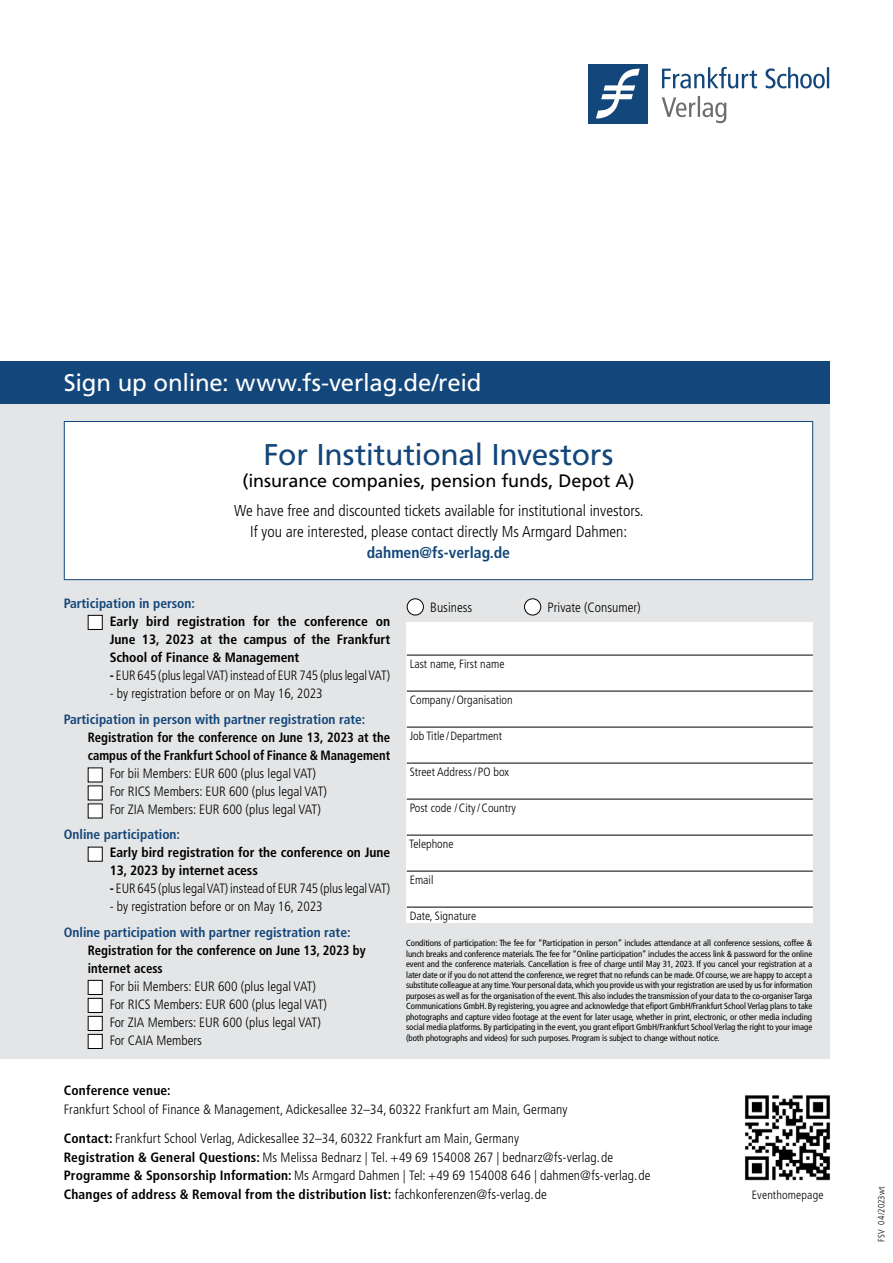
<style>
.page{position:relative;width:893px;height:1263px;background:#fff}
.page>*{position:absolute;margin:0;border:0;box-sizing:border-box;transform-origin:0 0}
.t1{font:30px "Frutiger LT";letter-spacing:-.01em;color:#13467a}
.t2{font:24px "Frutiger LT";letter-spacing:-.01em;color:#fff}
.t3{font:18px "Frutiger LT";letter-spacing:-.005em;color:#000}
.t4{font:300 condensed 15.75px/21px "Frutiger LT";color:#000;text-align:center}
.t5{font:700 condensed 15.75px "Frutiger LT";color:#13467a}
.t6{font:300 condensed 13.5px/18px "Frutiger LT";color:#000}
.t7{font:700 condensed 13.5px/18px "Frutiger LT";color:#000;text-align:justify}
.t8{font:700 condensed 13.5px/18px "Frutiger LT";color:#000;scale:.95 1}
.t9{font:700 condensed 13.5px "Frutiger LT";color:#13467a}
.t10{font:300 condensed 12px "Frutiger LT";color:#000}
.t11{font:300 condensed 9px "Frutiger LT";letter-spacing:.025em;color:#000}
.t12{font:condensed 8.85px/10.5px "Frutiger LT";letter-spacing:-.005em;color:#000;text-align:justify}
.s1{font-weight:700}
</style>
<div class="page">
<div style="left:588px;top:64px;width:60px;height:59px;background:#13467a"></div>
<svg style="left:596px;top:68px;width:44px;height:51px"></svg>
<svg style="left:662px;top:96px;width:64px;height:27px"></svg>
<svg style="left:662px;top:67px;width:167px;height:21px"></svg>
<img style="left:744px;top:1095px;width:87px;height:86px">
<div style="left:0;top:395px;width:829px;height:664px;background:#e4e5e6"></div>
<div style="left:88px;top:615px;width:14px;height:14px;background:#fff"></div>
<div style="left:88px;top:615px;width:15px;height:15px;border:1px solid #000"></div>
<div style="left:88px;top:768px;width:14px;height:14px;background:#fff"></div>
<div style="left:88px;top:767px;width:15px;height:15px;border:1px solid #000"></div>
<div style="left:88px;top:786px;width:14px;height:14px;background:#fff"></div>
<div style="left:88px;top:785px;width:15px;height:15px;border:1px solid #000"></div>
<div style="left:88px;top:804px;width:14px;height:14px;background:#fff"></div>
<div style="left:88px;top:803px;width:15px;height:15px;border:1px solid #000"></div>
<div style="left:88px;top:847px;width:14px;height:14px;background:#fff"></div>
<div style="left:88px;top:847px;width:15px;height:15px;border:1px solid #000"></div>
<div style="left:88px;top:980px;width:14px;height:14px;background:#fff"></div>
<div style="left:88px;top:980px;width:15px;height:15px;border:1px solid #000"></div>
<div style="left:88px;top:998px;width:14px;height:14px;background:#fff"></div>
<div style="left:88px;top:998px;width:15px;height:15px;border:1px solid #000"></div>
<div style="left:88px;top:1016px;width:14px;height:14px;background:#fff"></div>
<div style="left:88px;top:1016px;width:15px;height:15px;border:1px solid #000"></div>
<div style="left:88px;top:1034px;width:14px;height:14px;background:#fff"></div>
<div style="left:88px;top:1034px;width:15px;height:15px;border:1px solid #000"></div>
<div style="left:0;top:361px;width:829px;height:43px;background:#13467a"></div>
<div style="left:64px;top:421px;width:749px;height:159px;background:#fff"></div>
<hr style="left:64px;top:421px;width:749px;height:1px;background:#13467a">
<hr style="left:64px;top:422px;width:1px;height:157px;background:#13467a">
<hr style="left:812px;top:422px;width:1px;height:157px;background:#13467a">
<hr style="left:64px;top:579px;width:749px;height:1px;background:#13467a">
<div style="left:407px;top:622px;width:406px;height:300px;background:#fff"></div>
<hr style="left:407px;top:655px;width:406px;height:1px;background:#000">
<hr style="left:407px;top:691px;width:406px;height:1px;background:#000">
<hr style="left:407px;top:727px;width:406px;height:1px;background:#000">
<hr style="left:407px;top:763px;width:406px;height:1px;background:#000">
<hr style="left:407px;top:799px;width:406px;height:1px;background:#000">
<hr style="left:407px;top:835px;width:406px;height:1px;background:#000">
<hr style="left:407px;top:871px;width:406px;height:1px;background:#000">
<hr style="left:407px;top:907px;width:406px;height:1px;background:#000">
<div style="left:407px;top:599px;width:16px;height:16px;background:#fff;border-radius:50%"></div>
<div style="left:407px;top:598px;width:17px;height:17px;border:1px solid #000;border-radius:50%"></div>
<div style="left:524px;top:599px;width:17px;height:16px;background:#fff;border-radius:50%"></div>
<div style="left:524px;top:598px;width:17px;height:17px;border:1px solid #000;border-radius:50%"></div>
<h2 class="t2" style="left:64px;top:369px;width:419px">Sign up online: www.fs-verlag.de/reid</h2>
<h1 class="t1" style="left:263px;top:437px;width:352px">For Institutional Investors</h1>
<h3 class="t3" style="left:242px;top:470px;width:394px">(insurance companies, pension funds, Depot A)</h3>
<h3 class="t4" style="left:234px;top:501px;width:411px">We have free and discounted tickets available for institutional investors.<br>If you are interested, please contact directly Ms Armgard Dahmen:</h3>
<h3 class="t5" style="left:367px;top:543px;width:145px">dahmen@fs-verlag.de</h3>
<h3 class="t9" style="left:64px;top:595px;width:133px">Participation in person:</h3>
<h3 class="t7" style="left:110px;top:612px;width:282px">Early bird registration for the conference on June 13, 2023 at the campus of the Frankfurt School of Finance &amp; Management</h3>
<h3 class="t6" style="left:110px;top:666px;width:282px"><span class="s1">-</span> EUR 645 (plus legal VAT) instead of EUR 745 (plus legal VAT)</h3>
<h3 class="t6" style="left:110px;top:684px;width:215px">- by registration before or on May 16, 2023</h3>
<h3 class="t9" style="left:64px;top:711px;width:303px">Participation in person with partner registration rate:</h3>
<h3 class="t8" style="left:88px;top:728px;width:320px">Registration for the conference on June 13, 2023 at the campus of the Frankfurt School of Finance &amp; Management</h3>
<h3 class="t6" style="left:110px;top:765px;width:219px">For bii Members: EUR 600 (plus legal VAT)<br>For RICS Members: EUR 600 (plus legal VAT)<br>For ZIA Members: EUR 600 (plus legal VAT)</h3>
<h3 class="t9" style="left:64px;top:827px;width:118px">Online participation:</h3>
<h3 class="t7" style="left:110px;top:844px;width:282px">Early bird registration for the conference on June<br>13, 2023 by internet acess</h3>
<h3 class="t6" style="left:110px;top:880px;width:282px"><span class="s1">-</span> EUR 645 (plus legal VAT) instead of EUR 745 (plus legal VAT)</h3>
<h3 class="t6" style="left:110px;top:898px;width:215px">- by registration before or on May 16, 2023</h3>
<h3 class="t9" style="left:64px;top:924px;width:288px">Online participation with partner registration rate:</h3>
<h3 class="t8" style="left:88px;top:941px;width:294px">Registration for the conference on June 13, 2023 by internet acess</h3>
<h3 class="t6" style="left:110px;top:977px;width:219px">For bii Members: EUR 600 (plus legal VAT)<br>For RICS Members: EUR 600 (plus legal VAT)<br>For ZIA Members: EUR 600 (plus legal VAT)<br>For CAIA Members</h3>
<h3 class="t6" style="left:430px;top:599px;width:44px">Business</h3>
<h3 class="t6" style="left:548px;top:599px;width:95px">Private (Consumer)</h3>
<h3 class="t10" style="left:410px;top:657px;width:96px">Last name, First name</h3>
<h3 class="t10" style="left:410px;top:693px;width:104px">Company / Organisation</h3>
<h3 class="t10" style="left:410px;top:729px;width:94px">Job Title / Department</h3>
<h3 class="t10" style="left:410px;top:765px;width:101px">Street Address / PO box</h3>
<h3 class="t10" style="left:410px;top:801px;width:108px">Post code / City / Country</h3>
<h3 class="t10" style="left:409px;top:837px;width:46px">Telephone</h3>
<h3 class="t10" style="left:410px;top:873px;width:25px">Email</h3>
<h3 class="t10" style="left:410px;top:909px;width:68px">Date, Signature</h3>
<p class="t12" style="left:406px;top:938px;width:408px">Conditions of participation: The fee for “Participation in person” includes attendance at all conference sessions, coffee &amp; lunch breaks and conference materials. The fee for “Online participation” includes the access link &amp; password for the online event and the conference materials. Cancellation is free of charge until May 31, 2023. If you cancel your registration at a later date or if you do not attend the conference, we regret that no refunds can be made. Of course, we are happy to accept a substitute colleague at any time. Your personal data, which you provide us with your registration are used by us for information purposes as well as for the organisation of the event. This also includes the transmission of your data to the co-organiser Targa Communications GmbH. By registering, you agree and acknowledge that efiport GmbH/Frankfurt School Verlag plans to take photographs and capture video footage at the event for later usage, whether in print, electronic, or other media including social media platforms. By participating in the event, you grant efiport GmbH/Frankfurt School Verlag the right to your image (both photographs and videos) for such purposes. Program is subject to change without notice.</p>
<h3 class="t7" style="left:64px;top:1081px;width:109px">Conference venue:</h3>
<h3 class="t6" style="left:64px;top:1094px;width:505px;line-height:29.4px">Frankfurt School of Finance &amp; Management, Adickesallee 32–34, 60322 Frankfurt am Main, Germany<br><span class="s1">Contact:</span> Frankfurt School Verlag, Adickesallee 32–34, 60322 Frankfurt am Main, Germany</h3>
<p class="t6" style="left:64px;top:1148px;width:588px;line-height:18.8px"><span class="s1">Registration &amp; General Questions:</span> Ms Melissa Bednarz | Tel. +49 69 154008 267 | bednarz@fs-verlag.de<br><span class="s1">Programme &amp; Sponsorship Information:</span> Ms Armgard Dahmen | Tel: +49 69 154008 646 | dahmen@fs-verlag.de<br><span class="s1">Changes of address &amp; Removal from the distribution list:</span> fachkonferenzen@fs-verlag.de</p>
<h3 class="t10" style="left:752px;top:1188px;width:73px">Eventhomepage</h3>
<p class="t11" style="left:876px;top:1242px;width:57px;rotate:-90deg">FSV 04/2023wt</p>
</div>
